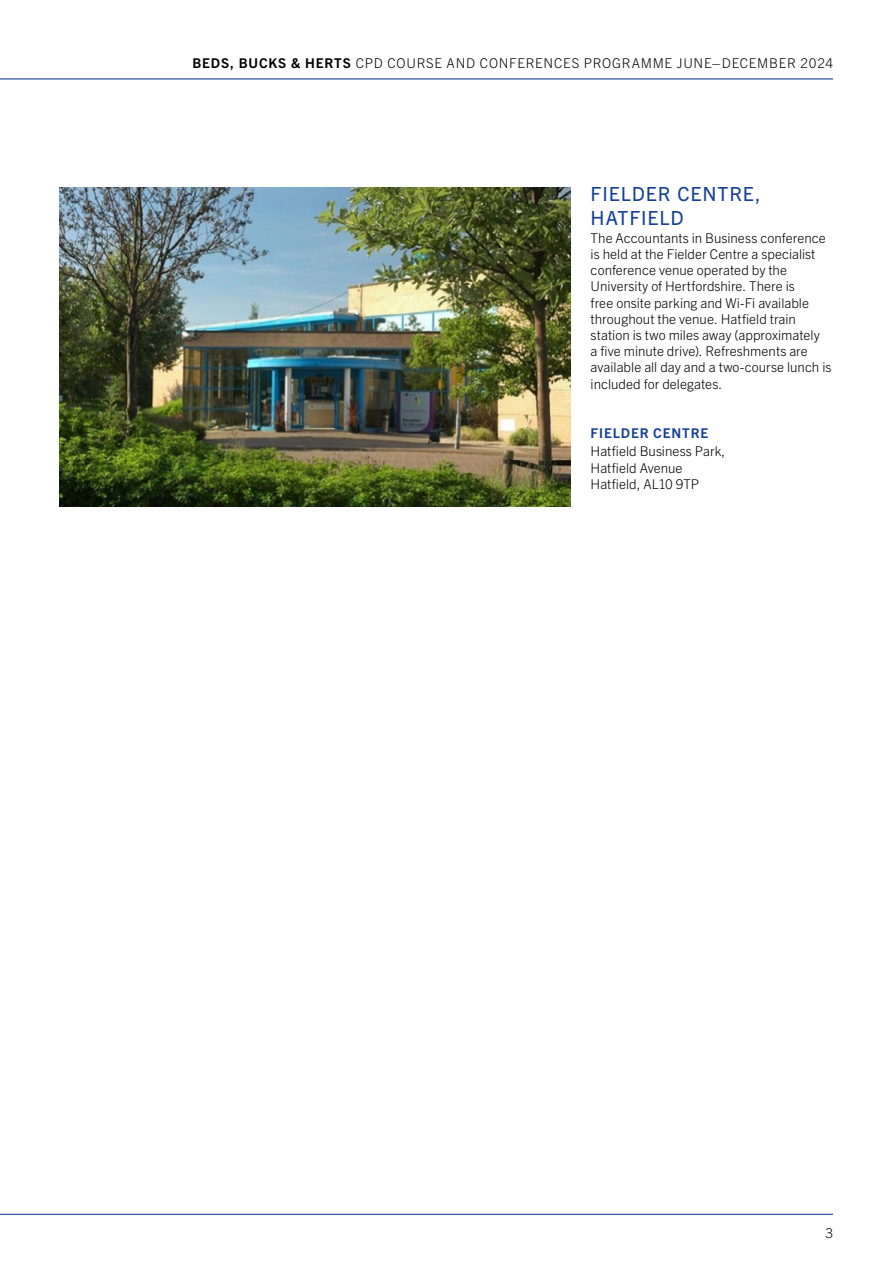
<style>
.page{position:relative;width:893px;height:1263px;background:#fff}
.page>*{position:absolute;margin:0;border:0;box-sizing:border-box;transform-origin:0 0}
.t1{font:19.5px/23.4px "Trade Gothic Next LT Pro";letter-spacing:.045em;color:#164194}
.t2{font:300 13.5px/16.2px "Trade Gothic Next LT Pro";color:#000}
.t3{font:300 13.5px "Trade Gothic Next LT Pro";letter-spacing:.055em;color:#000}
.t4{font:700 13.5px "Trade Gothic Next LT Pro";letter-spacing:.065em;color:#164194}
.s1{font-weight:700}
</style>
<div class="page">
<hr style="left:0;top:1214px;width:833px;height:1px;background:#164194">
<img style="left:60px;top:187px;width:510px;height:319px">
<hr style="left:0;top:78px;width:833px;height:1px;background:#164194">
<p class="t3" style="left:192px;top:53px;width:501px"><span class="s1">BEDS, BUCKS &amp; HERTS</span> CPD COURSE AND CONFERENCES PROGRAMME June</p>
<p class="t2" style="left:712px;top:54px;width:30px">–December</p>
<p class="t2" style="left:800px;top:54px;width:34px">2024</p>
<h1 class="t1" style="left:591px;top:181px;width:171px">FIELDER CENTRE,<br>HATFIELD</h1>
<p class="t2" style="left:591px;top:229px;width:242px">The Accountants in Business conference is held at the Fielder Centre a specialist conference venue operated by the University of Hertfordshire. There is<br>free onsite parking and Wi-Fi available throughout the venue. Hatfield train station is two miles away (approximately<br>a five minute drive). Refreshments are available all day and a two-course lunch is included for delegates.</p>
<p class="t4" style="left:591px;top:424px;width:119px">FIELDER CENTRE</p>
<p class="t2" style="left:591px;top:442px;width:136px">Hatfield Business Park,<br>Hatfield Avenue<br>Hatfield, AL10 9TP</p>
<p class="t2" style="left:825px;top:1224px;width:9px">3</p>
</div>
